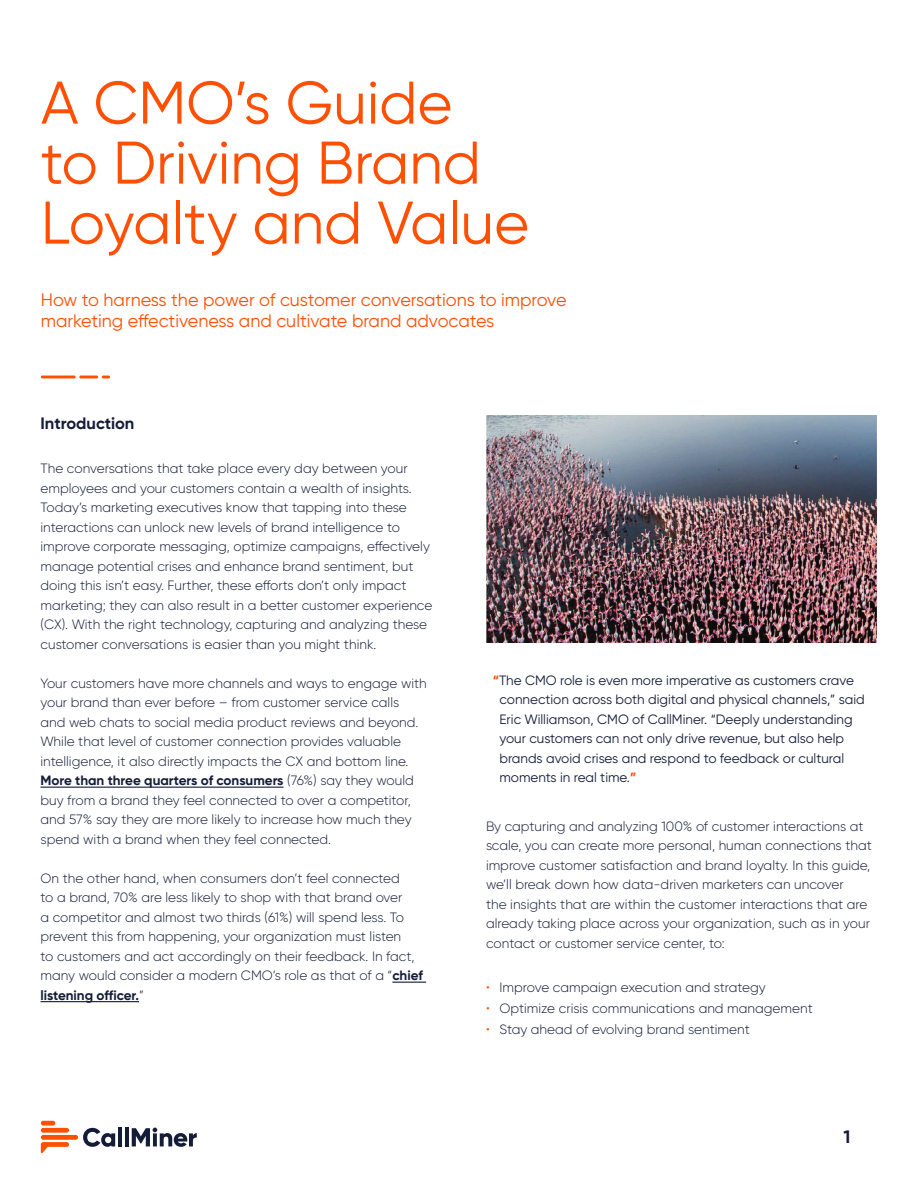
<style>
.page{position:relative;width:918px;height:1188px;background:#fff}
.page>*{position:absolute;margin:0;border:0;box-sizing:border-box;transform-origin:0 0}
.H1_-_Chapter_title{font:60px/60px "Gilroy";color:#ff4f03}
.H1-2_-_Subtitle{font:18px/21.6px "Gilroy";color:#ff4f03}
.t1{font:700 18px "Gilroy";color:#141c38}
.H3_-_New_Chapter_-_B{font:700 16.5px "Gilroy";color:#141c38}
.BODY_COPY{font:300 13.5px/19.5px "Gilroy";color:#141c38}
.BODY_COPY-2{font:13.5px/19.5px "Gilroy";color:#141c38}
.s1{font-weight:700}
.s2{font-weight:700;color:#ff4f03}
.s3{color:#ff4f03}
</style>
<div class="page">
<div style="left:41px;top:1128px;width:28px;height:5px;background:#ff4f03;border-radius:2px"></div>
<svg style="left:41px;top:1142px;width:28px;height:12px"></svg>
<div style="left:41px;top:1121px;width:14px;height:5px;background:#ff4f03;border-radius:2px"></div>
<div style="left:41px;top:1135px;width:37px;height:5px;background:#ff4f03;border-radius:2px"></div>
<svg style="left:83px;top:1128px;width:32px;height:19px"></svg>
<hr style="left:118px;top:1127px;width:4px;height:19px;background:#141c38">
<hr style="left:125px;top:1127px;width:4px;height:19px;background:#141c38">
<svg style="left:132px;top:1128px;width:65px;height:19px"></svg>
<hr style="left:41px;top:376px;width:35px;height:2px;background:#ff4f03">
<svg style="left:79px;top:376px;width:31px;height:2px"></svg>
<hr style="left:40px;top:787px;width:244px;height:1px;background:#141c38">
<hr style="left:392px;top:982px;width:34px;height:1px;background:#141c38">
<hr style="left:40px;top:1001px;width:99px;height:1px;background:#141c38">
<img style="left:486px;top:416px;width:391px;height:226px">
<p class="H1_-_Chapter_title" style="left:41px;top:72px;width:490px">A CMO’s Guide<br>to Driving Brand<br>Loyalty and Value</p>
<p class="H1-2_-_Subtitle" style="left:41px;top:288px;width:527px">How to harness the power of customer conversations to improve marketing effectiveness and cultivate brand advocates</p>
<p class="H3_-_New_Chapter_-_B" style="left:40px;top:413px;width:95px">Introduction</p>
<p class="BODY_COPY" style="left:40px;top:459px;width:393px">The conversations that take place every day between your employees and your customers contain a wealth of insights.<br>Today’s marketing executives know that tapping into these interactions can unlock new levels of brand intelligence to improve corporate messaging, optimize campaigns, effectively manage potential crises and enhance brand sentiment, but doing this isn’t easy. Further, these efforts don’t only impact marketing; they can also result in a better customer experience (CX). With the right technology, capturing and analyzing these customer conversations is easier than you might think.</p>
<p class="BODY_COPY" style="left:40px;top:673px;width:388px">Your customers have more channels and ways to engage with your brand than ever before – from customer service calls and web chats to social media product reviews and beyond.<br>While that level of customer connection provides valuable intelligence, it also directly impacts the CX and bottom line.<br><span class="s1">More than three quarters of consumers</span> (76%) say they would buy from a brand they feel connected to over a competitor, and 57% say they are more likely to increase how much they spend with a brand when they feel connected.</p>
<p class="BODY_COPY" style="left:40px;top:868px;width:384px">On the other hand, when consumers don’t feel connected<br>to a brand, 70% are less likely to shop with that brand over<br>a competitor and almost two thirds (61%) will spend less. To prevent this from happening, your organization must listen<br>to customers and act accordingly on their feedback. In fact, many would consider a modern CMO’s role as that of a “<span class="s1">chief listening officer.</span>”</p>
<p class="BODY_COPY-2" style="left:500px;top:670px;width:367px;text-indent:-7px"><span class="s2">“</span>The CMO role is even more imperative as customers crave connection across both digital and physical channels,” said Eric Williamson, CMO of CallMiner. “Deeply understanding your customers can not only drive revenue, but also help brands avoid crises and respond to feedback or cultural moments in real time.<span class="s2">”</span></p>
<p class="BODY_COPY" style="left:486px;top:816px;width:387px">By capturing and analyzing 100% of customer interactions at scale, you can create more personal, human connections that improve customer satisfaction and brand loyalty. In this guide, we’ll break down how data-driven marketers can uncover<br>the insights that are within the customer interactions that are already taking place across your organization, such as in your contact or customer service center, to:</p>
<p class="BODY_COPY" style="left:486px;top:977px;width:281px"><span class="s3">•</span> Improve campaign execution and strategy</p>
<p class="BODY_COPY" style="left:486px;top:998px;width:328px"><span class="s3">•</span> Optimize crisis communications and management</p>
<p class="BODY_COPY" style="left:486px;top:1019px;width:265px"><span class="s3">•</span> Stay ahead of evolving brand sentiment</p>
<h2 class="t1" style="left:844px;top:1125px;width:8px">1</h2>
</div>
